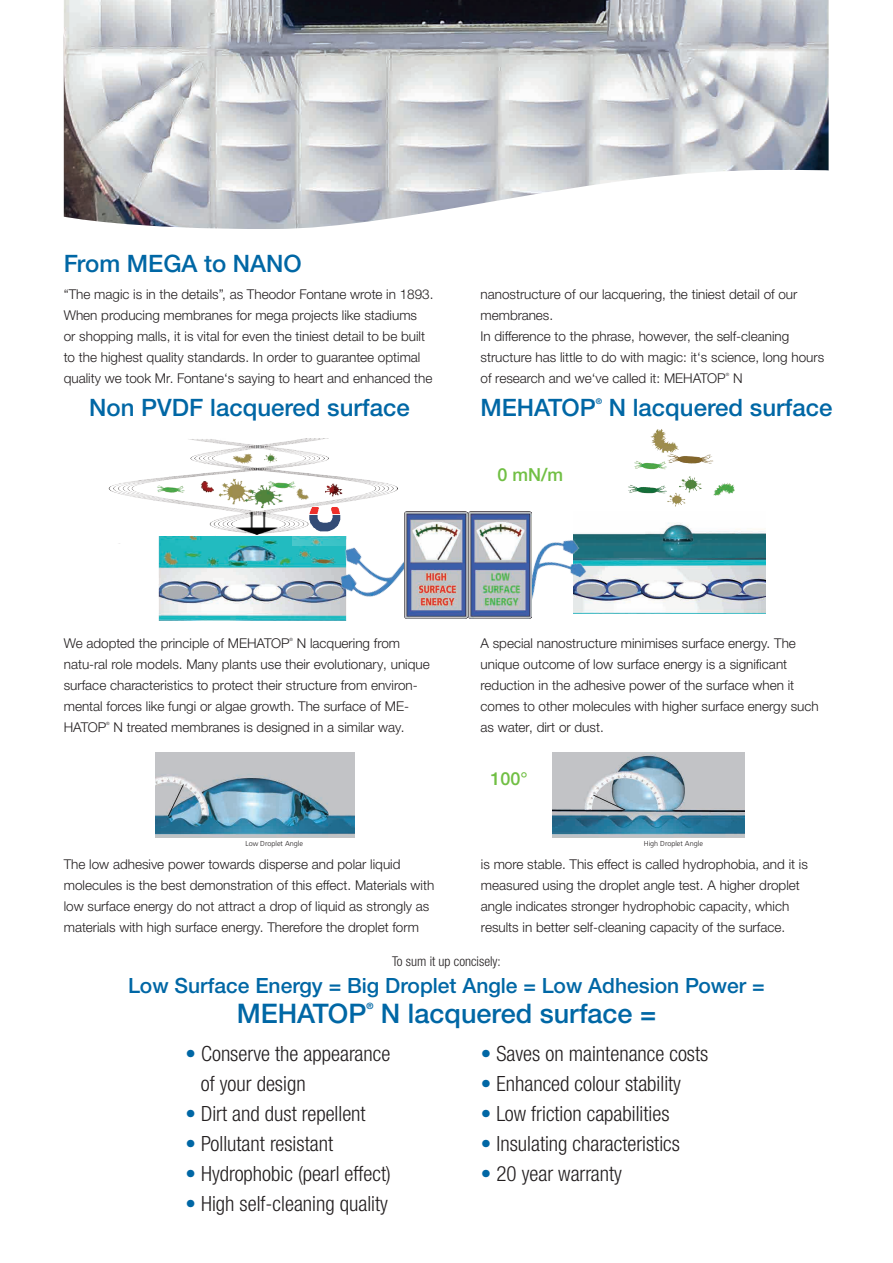
<style>
.page{position:relative;width:893px;height:1263px;background:#fff}
.page>*{position:absolute;margin:0;border:0;box-sizing:border-box;transform-origin:0 0}
.t1{font:500 27px "Helvetica Neue LTW1 G";color:#0067a5}
.t2{font:500 24px "Helvetica Neue LTW1 G";color:#0067a5}
.t3{font:300 condensed 21px/30px "Helvetica Neue LTW1 G";color:#231f20}
.t4{font:500 21px "Helvetica Neue LTW1 G";color:#0067a5}
.t5{font:500 18px "Helvetica Neue LTW1 G";color:#71bf44}
.t6{font:300 13.5px/21px "Helvetica Neue LTW1 G";color:#231f20}
.t7{font:300 condensed 13.5px "Helvetica Neue LTW1 G";color:#231f20}
.t8{font:700 8.7px "Helvetica Neue LTW1 G";color:#0067a5}
.t9{font:700 7.8px "Helvetica Neue LTW1 G";color:#0067a5}
.t10{font:300 7.2px "Frutiger LT";color:#231f20}
.t11{font:300 4.35px "Helvetica Neue LTW1 G";color:#231f20}
.s1{color:#0067a5}
</style>
<div class="page">
<img style="left:108px;top:438px;width:281px;height:106px">
<img style="left:64px;top:0;width:765px;height:229px">
<img style="left:628px;top:429px;width:107px;height:78px">
<img style="left:616px;top:523px;width:150px;height:90px">
<img style="left:552px;top:753px;width:193px;height:84px">
<img style="left:155px;top:753px;width:200px;height:84px">
<img style="left:155px;top:536px;width:152px;height:85px">
<img style="left:476px;top:512px;width:140px;height:107px">
<img style="left:292px;top:502px;width:15px;height:43px">
<img style="left:307px;top:484px;width:159px;height:137px">
<img style="left:405px;top:511px;width:126px;height:107px">
<h2 class="t2" style="left:64px;top:249px;width:240px">From MEGA to NANO</h2>
<p class="t6" style="left:64px;top:283px;width:371px">“The magic is in the details”, as Theodor Fontane wrote in 1893.<br>When producing membranes for mega projects like stadiums<br>or shopping malls, it is vital for even the tiniest detail to be built to the highest quality standards. In order to guarantee optimal quality we took Mr. Fontane‘s saying to heart and enhanced the</p>
<p class="t6" style="left:480px;top:283px;width:345px">nanostructure of our lacquering, the tiniest detail of our membranes.<br>In difference to the phrase, however, the self-cleaning structure has little to do with magic: it‘s science, long hours of research and we‘ve called it: MEHATOP</p>
<p class="t11" style="left:726px;top:372px;width:5px">®</p>
<p class="t6" style="left:733px;top:367px;width:11px">N</p>
<h2 class="t2" style="left:89px;top:393px;width:322px">Non PVDF lacquered surface</h2>
<h2 class="t2" style="left:480px;top:393px;width:117px">MEHATOP</h2>
<p class="t9" style="left:596px;top:397px;width:8px">®</p>
<h2 class="t2" style="left:609px;top:393px;width:225px">N lacquered surface</h2>
<h3 class="t5" style="left:497px;top:464px;width:67px">0 mN/m</h3>
<p class="t6" style="left:64px;top:632px;width:227px">We adopted the principle of MEHATOP</p>
<p class="t11" style="left:290px;top:636px;width:5px">®</p>
<p class="t6" style="left:64px;top:632px;width:367px;text-indent:233px">N lacquering from natu-ral role models. Many plants use their evolutionary, unique surface characteristics to protect their structure from environ&shy;mental forces like fungi or algae growth. The surface of ME-HATOP</p>
<p class="t11" style="left:106px;top:720px;width:5px">®</p>
<p class="t6" style="left:114px;top:716px;width:292px">N treated membranes is designed in a similar way.</p>
<p class="t6" style="left:480px;top:632px;width:340px">A special nanostructure minimises surface energy. The unique outcome of low surface energy is a significant reduction in the adhesive power of the surface when it comes to other molecules with higher surface energy such as water, dirt or dust.</p>
<h3 class="t5" style="left:490px;top:768px;width:39px">100°</h3>
<p class="t10" style="left:245px;top:839px;width:59px">Low Droplet Angle</p>
<p class="t10" style="left:644px;top:839px;width:61px">High Droplet Angle</p>
<p class="t6" style="left:64px;top:853px;width:372px">The low adhesive power towards disperse and polar liquid molecules is the best demonstration of this effect. Materials with low surface energy do not attract a drop of liquid as strongly as materials with high surface energy. Therefore the droplet form</p>
<p class="t6" style="left:481px;top:853px;width:328px">is more stable. This effect is called hydrophobia, and it is measured using the droplet angle test. A higher droplet angle indicates stronger hydrophobic capacity, which results in better self-cleaning capacity of the surface.</p>
<p class="t7" style="left:392px;top:954px;width:110px">To sum it up concisely:</p>
<h3 class="t4" style="left:128px;top:973px;width:638px">Low Surface Energy = Big Droplet Angle = Low Adhesion Power =</h3>
<h1 class="t1" style="left:237px;top:997px;width:131px">MEHATOP</h1>
<p class="t8" style="left:366px;top:1000px;width:8px">®</p>
<h1 class="t1" style="left:381px;top:997px;width:277px">N lacquered surface =</h1>
<h3 class="t3" style="left:201px;top:1039px;width:191px;text-indent:-15px"><span class="s1">•</span> Conserve the appearance of your design</h3>
<h3 class="t3" style="left:186px;top:1099px;width:182px"><span class="s1">•</span> Dirt and dust repellent</h3>
<h3 class="t3" style="left:186px;top:1129px;width:149px"><span class="s1">•</span> Pollutant resistant</h3>
<h3 class="t3" style="left:186px;top:1159px;width:207px"><span class="s1">•</span> Hydrophobic (pearl effect)</h3>
<h3 class="t3" style="left:186px;top:1189px;width:204px"><span class="s1">•</span> High self-cleaning quality</h3>
<h3 class="t3" style="left:481px;top:1039px;width:229px"><span class="s1">•</span> Saves on maintenance costs</h3>
<h3 class="t3" style="left:481px;top:1069px;width:202px"><span class="s1">•</span> Enhanced colour stability</h3>
<h3 class="t3" style="left:481px;top:1099px;width:190px"><span class="s1">•</span> Low friction capabilities</h3>
<h3 class="t3" style="left:481px;top:1129px;width:200px"><span class="s1">•</span> Insulating characteristics</h3>
<h3 class="t3" style="left:481px;top:1159px;width:143px"><span class="s1">•</span> 20 year warranty</h3>
</div>
